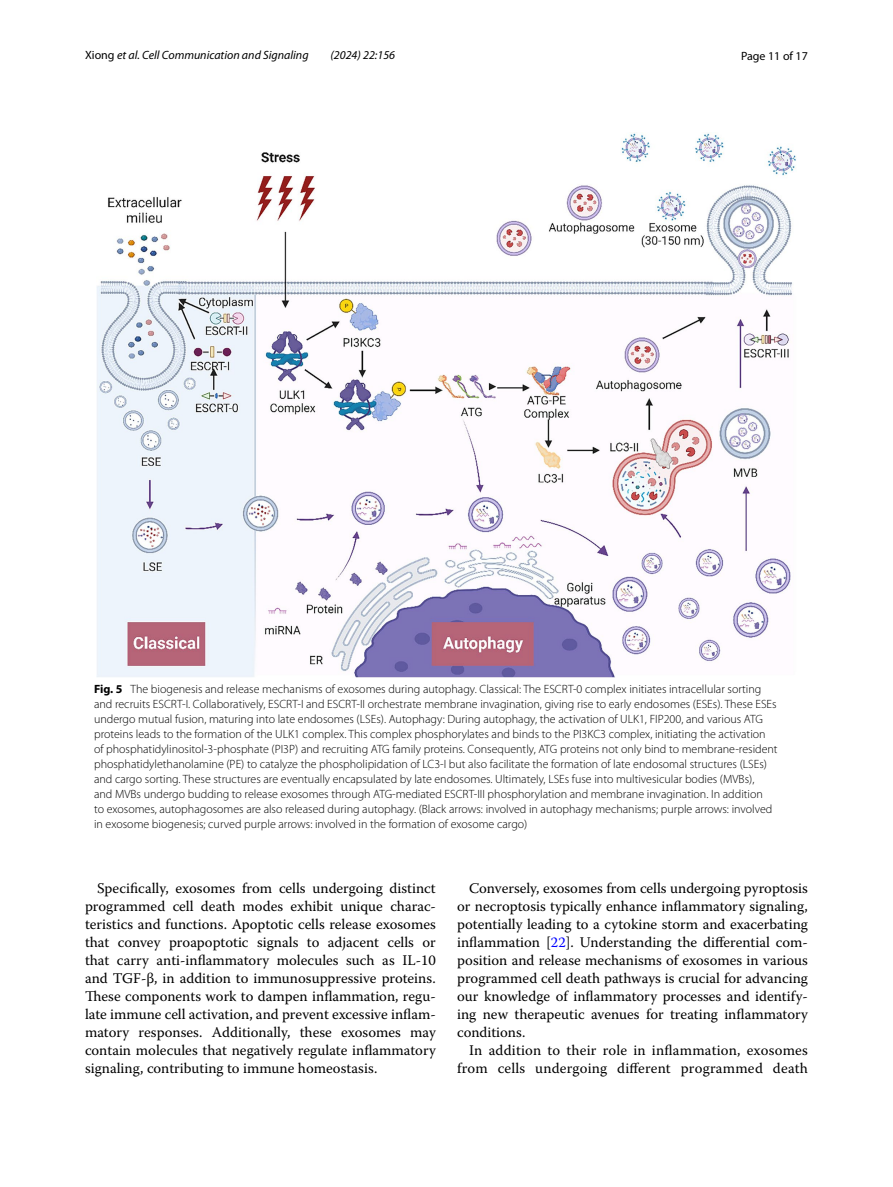
<style>
.page{position:relative;width:893px;height:1187px;background:#fff}
.page>*{position:absolute;margin:0;border:0;box-sizing:border-box;transform-origin:0 0}
.t1{font:14.7px/18px "Warnock Pro";letter-spacing:.005em;color:#000;text-align:justify}
.t2{font:300 12px/15px "Myriad Pro";color:#000}
.t3{font:italic 12px "Myriad Pro";color:#000}
.t4{font:12px "Myriad Pro";color:#000}
.s1{font-style:normal}
.s2{font-weight:700}
.s3{color:#00f}
</style>
<div class="page">
<img style="left:96px;top:133px;width:700px;height:545px">
<p class="t3" style="left:85px;top:48px;width:225px"><span class="s1">Xiong</span> et al. Cell Communication and Signaling</p>
<p class="t3" style="left:330px;top:48px;width:66px">(2024) 22:156</p>
<p class="t4" style="left:741px;top:48px;width:68px">Page 11 of 17</p>
<p class="t2" style="left:94px;top:681px;width:685px"><span class="s2">Fig. 5</span> The biogenesis and release mechanisms of exosomes during autophagy. Classical: The ESCRT-0 complex initiates intracellular sorting and recruits ESCRT-I. Collaboratively, ESCRT-I and ESCRT-II orchestrate membrane invagination, giving rise to early endosomes (ESEs). These ESEs undergo mutual fusion, maturing into late endosomes (LSEs). Autophagy: During autophagy, the activation of ULK1, FIP200, and various ATG proteins leads to the formation of the ULK1 complex. This complex phosphorylates and binds to the PI3KC3 complex, initiating the activation of phosphatidylinositol-3-phosphate (PI3P) and recruiting ATG family proteins. Consequently, ATG proteins not only bind to membrane-resident phosphatidylethanolamine (PE) to catalyze the phospholipidation of LC3-I but also facilitate the formation of late endosomal structures (LSEs) and cargo sorting. These structures are eventually encapsulated by late endosomes. Ultimately, LSEs fuse into multivesicular bodies (MVBs),<br>and MVBs undergo budding to release exosomes through ATG-mediated ESCRT-III phosphorylation and membrane invagination. In addition<br>to exosomes, autophagosomes are also released during autophagy. (Black arrows: involved in autophagy mechanisms; purple arrows: involved in exosome biogenesis; curved purple arrows: involved in the formation of exosome cargo)</p>
<p class="t1" style="left:85px;top:878px;width:352px;text-indent:12px">Specifically, exosomes from cells undergoing distinct programmed cell death modes exhibit unique charac&shy;teristics and functions. Apoptotic cells release exosomes that convey proapoptotic signals to adjacent cells or that carry anti-inflammatory molecules such as IL-10 and TGF-β, in addition to immunosuppressive proteins.<br>These components work to dampen inflammation, regu&shy;late immune cell activation, and prevent excessive inflam&shy;matory responses. Additionally, these exosomes may contain molecules that negatively regulate inflammatory signaling, contributing to immune homeostasis.</p>
<p class="t1" style="left:457px;top:878px;width:352px;text-indent:12px">Conversely, exosomes from cells undergoing pyroptosis or necroptosis typically enhance inflammatory signaling, potentially leading to a cytokine storm and exacerbating inflammation [<span class="s3">22</span>]. Understanding the differential com&shy;position and release mechanisms of exosomes in various programmed cell death pathways is crucial for advancing our knowledge of inflammatory processes and identify&shy;ing new therapeutic avenues for treating inflammatory conditions.</p>
<p class="t1" style="left:457px;top:1040px;width:352px;text-align:right">In addition to their role in inflammation, exosomes from cells undergoing different programmed death</p>
</div>
